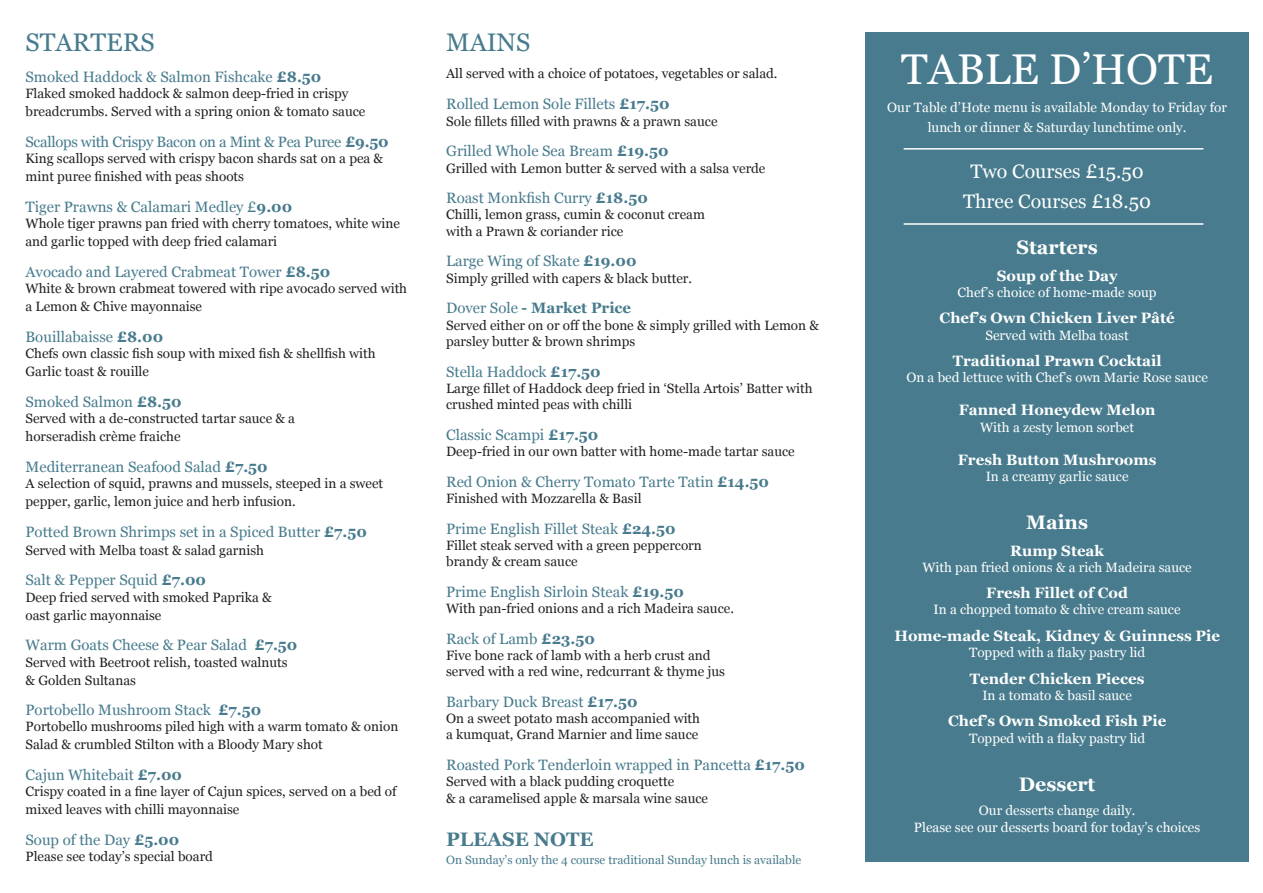
<style>
.page{position:relative;width:1263px;height:893px;background:#fff}
.page>*{position:absolute;margin:0;border:0;box-sizing:border-box;transform-origin:0 0}
.t1{font:43.05px "Georgia";color:#fff}
.t2{font:25.35px "Georgia";color:#477b8d}
.t3{font:19.5px/29.4px "Georgia";color:#fff;text-align:center}
.t4{font:700 19.5px "Georgia";color:#fff}
.t5{font:700 19.5px "Georgia";color:#477b8d}
.t6{font:15px "Georgia";color:#477b8d}
.t7{font:700 15px "Georgia";color:#fff}
.t8{font:15px "Georgia";letter-spacing:-.02em;color:#477b8d}
.t9{font:700 15px "Georgia";color:#477b8d}
.t10{font:13.5px/18px "Georgia";color:#231f20}
.t11{font:13.5px/20.4px "Georgia";color:#fff;text-align:center}
.t12{font:12px "Georgia";color:#477b8d}
.s1{font-weight:700}
.s2{font-weight:400}
</style>
<div class="page">
<div style="left:865px;top:32px;width:384px;height:829px;background:#477b8d"></div>
<hr style="left:904px;top:148px;width:299px;height:2px;background:#fff">
<hr style="left:904px;top:223px;width:299px;height:2px;background:#fff">
<p class="t2" style="left:26px;top:24px;width:131px">STARTERS</p>
<p class="t6" style="left:26px;top:66px;width:297px">Smoked Haddock &amp; Salmon Fishcake <span class="s1">£8.50</span></p>
<p class="t10" style="left:26px;top:84px;width:341px">Flaked smoked haddock &amp; salmon deep-fried in crispy breadcrumbs. Served with a spring onion &amp; tomato sauce</p>
<p class="t8" style="left:26px;top:131px;width:364px">Scallops with Crispy Bacon on a Mint &amp; Pea Puree <span class="s1">£9.50</span></p>
<p class="t10" style="left:26px;top:149px;width:359px">King scallops served with crispy bacon shards sat on a pea &amp; mint puree finished with peas shoots</p>
<p class="t6" style="left:26px;top:196px;width:268px">Tiger Prawns &amp; Calamari Medley £<span class="s1">9.00</span></p>
<p class="t10" style="left:26px;top:214px;width:376px">Whole tiger prawns pan fried with cherry tomatoes, white wine and garlic topped with deep fried calamari</p>
<p class="t6" style="left:26px;top:261px;width:306px">Avocado and Layered Crabmeat Tower <span class="s1">£8.50</span></p>
<p class="t10" style="left:26px;top:279px;width:383px">White &amp; brown crabmeat towered with ripe avocado served with a Lemon &amp; Chive mayonnaise</p>
<p class="t6" style="left:26px;top:326px;width:139px">Bouillabaisse <span class="s1">£8.00</span></p>
<p class="t10" style="left:26px;top:344px;width:352px">Chefs own classic fish soup with mixed fish &amp; shellfish with<br>Garlic toast &amp; rouille</p>
<p class="t6" style="left:26px;top:391px;width:158px">Smoked Salmon <span class="s1">£8.50</span></p>
<p class="t10" style="left:26px;top:409px;width:271px">Served with a de-constructed tartar sauce &amp; a horseradish crème fraiche</p>
<p class="t6" style="left:26px;top:455px;width:244px">Mediterranean Seafood Salad <span class="s1">£7.50</span></p>
<p class="t10" style="left:26px;top:474px;width:359px">A selection of squid, prawns and mussels, steeped in a sweet pepper, garlic, lemon juice and herb infusion.</p>
<p class="t6" style="left:26px;top:520px;width:343px">Potted Brown Shrimps set in a Spiced Butter <span class="s1">£7.50</span></p>
<p class="t10" style="left:26px;top:540px;width:240px">Served with Melba toast &amp; salad garnish</p>
<p class="t6" style="left:26px;top:569px;width:182px">Salt &amp; Pepper Squid <span class="s1">£7.00</span></p>
<p class="t10" style="left:26px;top:587px;width:248px">Deep fried served with smoked Paprika &amp; oast garlic mayonnaise</p>
<p class="t6" style="left:26px;top:634px;width:273px">Warm Goats Cheese &amp; Pear Salad <span class="s1">£7.50</span></p>
<p class="t10" style="left:26px;top:652px;width:264px">Served with Beetroot relish, toasted walnuts &amp; Golden Sultanas</p>
<p class="t6" style="left:26px;top:699px;width:237px">Portobello Mushroom Stack <span class="s1">£7.50</span></p>
<p class="t10" style="left:26px;top:717px;width:374px">Portobello mushrooms piled high with a warm tomato &amp; onion<br>Salad &amp; crumbled Stilton with a Bloody Mary shot</p>
<p class="t6" style="left:26px;top:764px;width:158px">Cajun Whitebait <span class="s1">£7.00</span></p>
<p class="t10" style="left:26px;top:782px;width:373px">Crispy coated in a fine layer of Cajun spices, served on a bed of mixed leaves with chilli mayonnaise</p>
<p class="t6" style="left:26px;top:829px;width:155px">Soup of the Day <span class="s1">£5.00</span></p>
<p class="t10" style="left:26px;top:847px;width:189px">Please see today’s special board</p>
<p class="t2" style="left:446px;top:24px;width:86px">MAINS</p>
<p class="t10" style="left:446px;top:64px;width:333px">All served with a choice of potatoes, vegetables or salad.</p>
<p class="t6" style="left:446px;top:93px;width:225px">Rolled Lemon Sole Fillets <span class="s1">£17.50</span></p>
<p class="t10" style="left:446px;top:111px;width:273px">Sole fillets filled with prawns &amp; a prawn sauce</p>
<p class="t6" style="left:446px;top:140px;width:224px">Grilled Whole Sea Bream <span class="s1">£19.50</span></p>
<p class="t10" style="left:446px;top:158px;width:321px">Grilled with Lemon butter &amp; served with a salsa verde</p>
<p class="t6" style="left:446px;top:187px;width:203px">Roast Monkfish Curry <span class="s1">£18.50</span></p>
<p class="t10" style="left:446px;top:206px;width:260px;line-height:16.2px">Chilli, lemon grass, cumin &amp; coconut cream with a Prawn &amp; coriander rice</p>
<p class="t6" style="left:446px;top:250px;width:192px">Large Wing of Skate <span class="s1">£19.00</span></p>
<p class="t10" style="left:446px;top:268px;width:247px">Simply grilled with capers &amp; black butter.</p>
<p class="t9" style="left:446px;top:297px;width:187px"><span class="s2">Dover Sole</span> - Market Price</p>
<p class="t10" style="left:446px;top:316px;width:374px;line-height:16.2px">Served either on or off the bone &amp; simply grilled with Lemon &amp; parsley butter &amp; brown shrimps</p>
<p class="t6" style="left:446px;top:360px;width:156px">Stella Haddock <span class="s1">£17.50</span></p>
<p class="t10" style="left:446px;top:379px;width:368px;line-height:16.2px">Large fillet of Haddock deep fried in ‘Stella Artois’ Batter with crushed minted peas with chilli</p>
<p class="t6" style="left:446px;top:424px;width:154px">Classic Scampi <span class="s1">£17.50</span></p>
<p class="t10" style="left:446px;top:442px;width:350px">Deep-fried in our own batter with home-made tartar sauce</p>
<p class="t6" style="left:446px;top:471px;width:324px">Red Onion &amp; Cherry Tomato Tarte Tatin <span class="s1">£14.50</span></p>
<p class="t10" style="left:446px;top:489px;width:197px">Finished with Mozzarella &amp; Basil</p>
<p class="t6" style="left:446px;top:517px;width:231px">Prime English Fillet Steak <span class="s1">£24.50</span></p>
<p class="t10" style="left:446px;top:536px;width:257px;line-height:16.2px">Fillet steak served with a green peppercorn brandy &amp; cream sauce</p>
<p class="t6" style="left:446px;top:581px;width:239px">Prime English Sirloin Steak <span class="s1">£19.50</span></p>
<p class="t10" style="left:446px;top:599px;width:289px">With pan-fried onions and a rich Madeira sauce.</p>
<p class="t6" style="left:446px;top:628px;width:150px">Rack of Lamb <span class="s1">£23.50</span></p>
<p class="t10" style="left:446px;top:647px;width:280px;line-height:16.2px">Five bone rack of lamb with a herb crust and served with a red wine, redcurrant &amp; thyme jus</p>
<p class="t6" style="left:446px;top:691px;width:193px">Barbary Duck Breast <span class="s1">£17.50</span></p>
<p class="t10" style="left:446px;top:710px;width:255px;line-height:16.2px">On a sweet potato mash accompanied with a kumquat, Grand Marnier and lime sauce</p>
<p class="t6" style="left:446px;top:754px;width:360px">Roasted Pork Tenderloin wrapped in Pancetta <span class="s1">£17.50</span></p>
<p class="t10" style="left:446px;top:773px;width:263px;line-height:16.2px">Served with a black pudding croquette<br>&amp; a caramelised apple &amp; marsala wine sauce</p>
<p class="t5" style="left:446px;top:825px;width:149px">PLEASE NOTE</p>
<p class="t12" style="left:446px;top:851px;width:357px">On Sunday’s only the 4 course traditional Sunday lunch is available</p>
<p class="t1" style="left:901px;top:38px;width:313px">TABLE D’HOTE</p>
<p class="t11" style="left:887px;top:96px;width:341px">Our Table d’Hote menu is available Monday to Friday for lunch or dinner &amp; Saturday lunchtime only.</p>
<p class="t3" style="left:963px;top:156px;width:189px">Two Courses £15.50<br>Three Courses £18.50</p>
<p class="t4" style="left:1016px;top:233px;width:83px">Starters</p>
<p class="t7" style="left:997px;top:264px;width:122px">Soup of the Day</p>
<p class="t11" style="left:957px;top:281px;width:201px">Chef’s choice of home-made soup</p>
<p class="t7" style="left:940px;top:307px;width:237px">Chef’s Own Chicken Liver Pâté</p>
<p class="t11" style="left:985px;top:324px;width:145px">Served with Melba toast</p>
<p class="t7" style="left:953px;top:350px;width:210px">Traditional Prawn Cocktail</p>
<p class="t11" style="left:906px;top:367px;width:303px">On a bed lettuce with Chef’s own Marie Rose sauce</p>
<p class="t7" style="left:959px;top:399px;width:198px">Fanned Honeydew Melon</p>
<p class="t11" style="left:980px;top:416px;width:156px">With a zesty lemon sorbet</p>
<p class="t7" style="left:958px;top:448px;width:200px">Fresh Button Mushrooms</p>
<p class="t11" style="left:986px;top:466px;width:144px">In a creamy garlic sauce</p>
<p class="t4" style="left:1026px;top:508px;width:63px">Mains</p>
<p class="t7" style="left:1010px;top:539px;width:95px">Rump Steak</p>
<p class="t11" style="left:922px;top:556px;width:271px">With pan fried onions &amp; a rich Madeira sauce</p>
<p class="t7" style="left:986px;top:582px;width:143px">Fresh Fillet of Cod</p>
<p class="t11" style="left:933px;top:599px;width:249px">In a chopped tomato &amp; chive cream sauce</p>
<p class="t7" style="left:894px;top:624px;width:327px">Home-made Steak, Kidney &amp; Guinness Pie</p>
<p class="t11" style="left:969px;top:642px;width:178px">Topped with a flaky pastry lid</p>
<p class="t7" style="left:970px;top:667px;width:176px">Tender Chicken Pieces</p>
<p class="t11" style="left:982px;top:684px;width:151px">In a tomato &amp; basil sauce</p>
<p class="t7" style="left:948px;top:710px;width:220px">Chef’s Own Smoked Fish Pie</p>
<p class="t11" style="left:969px;top:727px;width:178px">Topped with a flaky pastry lid</p>
<p class="t4" style="left:1019px;top:769px;width:78px">Dessert</p>
<p class="t11" style="left:914px;top:802px;width:288px;line-height:16.2px">Our desserts change daily.<br>Please see our desserts board for today’s choices</p>
</div>
